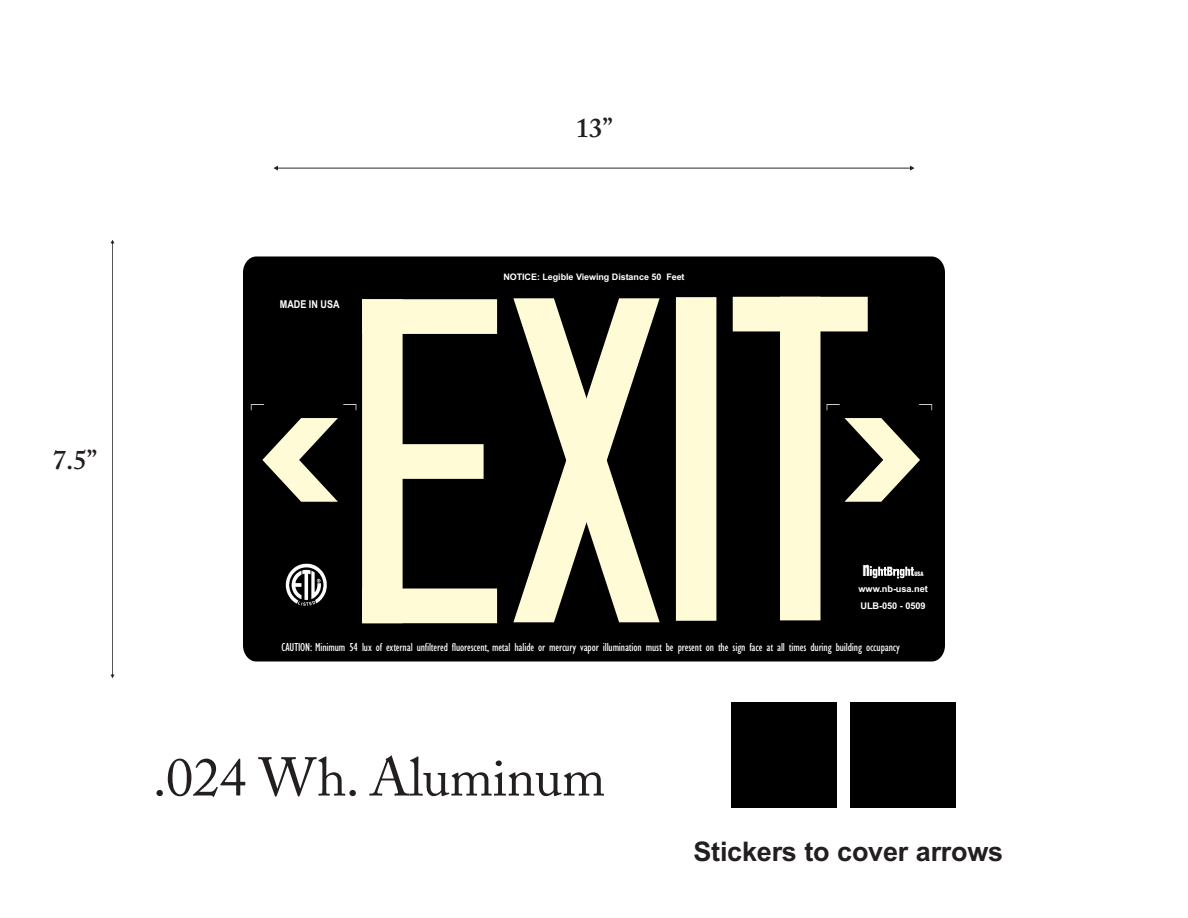
<style>
.page{position:relative;width:1188px;height:918px;background:#fff}
.page>*{position:absolute;margin:0;border:0;box-sizing:border-box;transform-origin:0 0}
.t1{font:54px "Adobe Caslon Pro";letter-spacing:-.01em;color:#231f20}
.t2{font:700 27px "Arial";letter-spacing:-.01em;color:#231f20}
.t3{font:600 27px "Adobe Caslon Pro";color:#231f20}
.t4{font:700 20.33px "Basic Sans Heavy SF Bold";color:#fff;scale:.66 1}
.t5{font:18px "Basic Sans Light SF";color:#fff}
.t6{font:condensed 12px "Gill Sans";letter-spacing:-.01em;color:#fff}
.t7{font:700 10.8px "Arial";color:#fff;scale:.84 1}
.t8{font:700 9.23px "Arial";letter-spacing:-.01em;color:#fff}
.t9{font:700 9px "Arial";letter-spacing:-.01em;color:#fff}
.t10{font:700 6.15px "Basic Sans Heavy SF Bold";color:#fff;scale:.88 1}
</style>
<div class="page">
<div style="left:243px;top:256px;width:702px;height:406px;background:#000"></div>
<img style="left:283px;top:564px;width:44px;height:41px">
<svg style="left:870px;top:566px;width:44px;height:13px"></svg>
<div style="left:676px;top:297px;width:40px;height:324px;background:#fffbd6"></div>
<svg style="left:513px;top:298px;width:147px;height:324px"></svg>
<div style="left:733px;top:297px;width:135px;height:34px;background:#fffbd6"></div>
<div style="left:780px;top:297px;width:41px;height:323px;background:#fffbd6"></div>
<div style="left:376px;top:444px;width:108px;height:35px;background:#fffbd6"></div>
<div style="left:362px;top:299px;width:41px;height:324px;background:#fffbd6"></div>
<div style="left:362px;top:299px;width:135px;height:35px;background:#fffbd6"></div>
<div style="left:362px;top:589px;width:135px;height:34px;background:#fffbd6"></div>
<svg style="left:262px;top:418px;width:76px;height:84px"></svg>
<svg style="left:844px;top:418px;width:76px;height:84px"></svg>
<svg style="left:273px;top:166px;width:642px;height:5px"></svg>
<svg style="left:111px;top:240px;width:3px;height:438px"></svg>
<div style="left:732px;top:702px;width:105px;height:106px;background:#000"></div>
<div style="left:850px;top:702px;width:106px;height:106px;background:#000"></div>
<svg style="left:343px;top:404px;width:13px;height:7px"></svg>
<svg style="left:919px;top:404px;width:13px;height:7px"></svg>
<h2 class="t3" style="left:53px;top:449px;width:46px">7.5”</h2>
<h2 class="t3" style="left:576px;top:117px;width:38px">13”</h2>
<p class="t7" style="left:280px;top:300px;width:73px">MADE IN USA</p>
<p class="t9" style="left:503px;top:273px;width:183px">NOTICE: Legible Viewing Distance 50 Feet</p>
<h3 class="t5" style="left:267px;top:403px;width:9px;rotate:90deg">L</h3>
<h3 class="t5" style="left:843px;top:403px;width:9px;rotate:90deg">L</h3>
<h3 class="t4" style="left:863px;top:561px;width:12px">n</h3>
<p class="t10" style="left:914px;top:571px;width:12px">USA</p>
<p class="t8" style="left:860px;top:602px;width:67px">ULB-050 - 0509</p>
<p class="t8" style="left:858px;top:585px;width:71px">www.nb-usa.net</p>
<p class="t6" style="left:282px;top:643px;width:620px">CAUTION: Minimum 54 lux of external unfiltered fluorescent, metal halide or mercury vapor illumination must be present on the sign face at all times during building occupancy</p>
<h1 class="t1" style="left:153px;top:756px;width:454px">.024 Wh. Aluminum</h1>
<h2 class="t2" style="left:693px;top:842px;width:311px">Stickers to cover arrows</h2>
</div>
